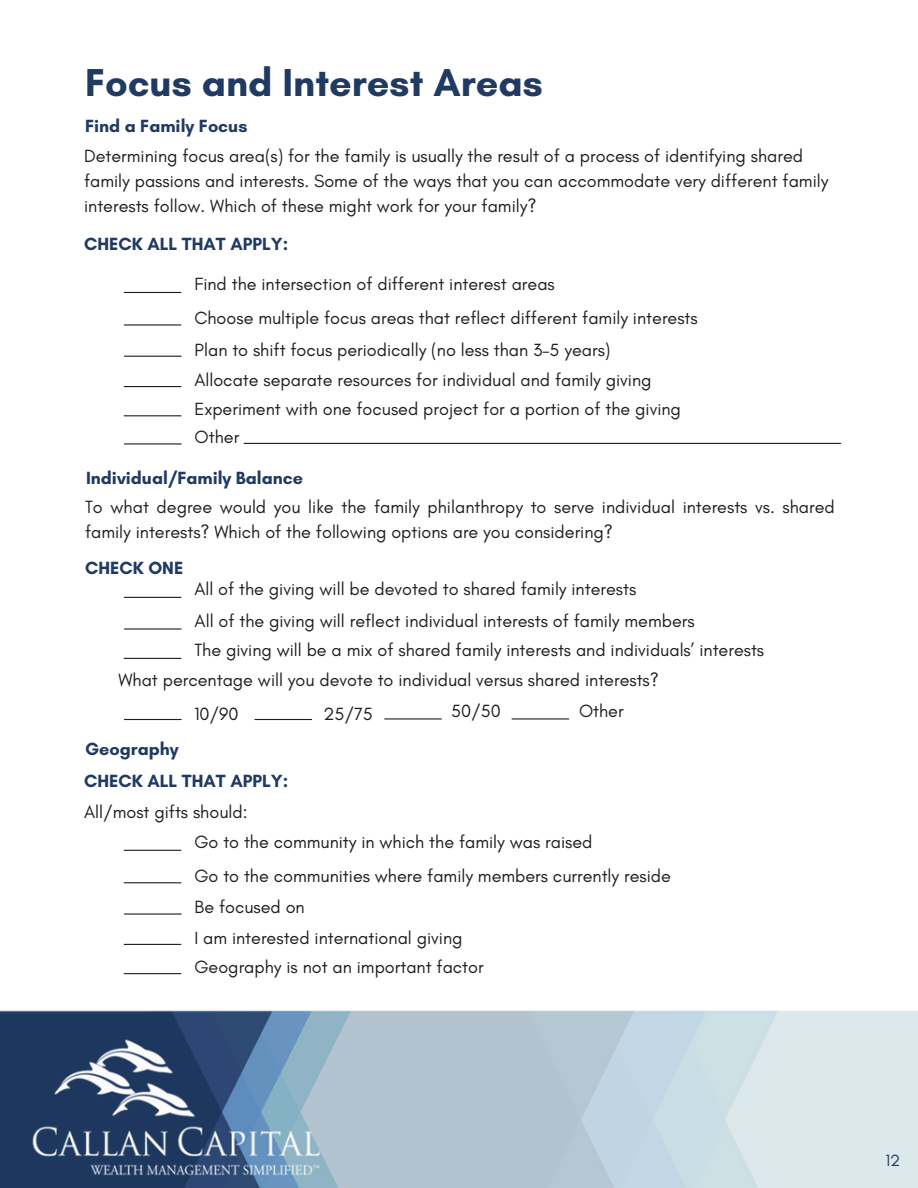
<style>
.page{position:relative;width:918px;height:1188px;background:#fff}
.page>*{position:absolute;margin:0;border:0;box-sizing:border-box;transform-origin:0 0}
.t1{font:700 39.6px "Glacial Indifference";color:#213a62}
.t2{font:18px/24.8px "Glacial Indifference";color:#1e1e1e}
.t3{font:700 18px "Glacial Indifference";color:#213a62}
.t4{font:16.5px "Glacial Indifference";color:#213a62}
</style>
<div class="page">
<img style="left:0;top:1010px;width:918px;height:178px">
<hr style="left:124px;top:292px;width:57px;height:1px;background:#1e1e1e">
<hr style="left:124px;top:324px;width:57px;height:2px;background:#1e1e1e">
<hr style="left:124px;top:356px;width:57px;height:1px;background:#1e1e1e">
<hr style="left:124px;top:386px;width:57px;height:1px;background:#1e1e1e">
<hr style="left:124px;top:415px;width:57px;height:1px;background:#1e1e1e">
<hr style="left:124px;top:443px;width:57px;height:2px;background:#1e1e1e">
<hr style="left:244px;top:443px;width:597px;height:1px;background:#1e1e1e">
<hr style="left:124px;top:597px;width:57px;height:1px;background:#1e1e1e">
<hr style="left:124px;top:628px;width:57px;height:2px;background:#1e1e1e">
<hr style="left:124px;top:658px;width:57px;height:1px;background:#1e1e1e">
<hr style="left:124px;top:719px;width:57px;height:1px;background:#1e1e1e">
<hr style="left:255px;top:719px;width:57px;height:1px;background:#1e1e1e">
<hr style="left:385px;top:718px;width:56px;height:2px;background:#1e1e1e">
<hr style="left:512px;top:718px;width:57px;height:2px;background:#1e1e1e">
<hr style="left:124px;top:850px;width:57px;height:1px;background:#1e1e1e">
<hr style="left:124px;top:882px;width:57px;height:1px;background:#1e1e1e">
<hr style="left:124px;top:913px;width:57px;height:2px;background:#1e1e1e">
<hr style="left:124px;top:944px;width:57px;height:1px;background:#1e1e1e">
<hr style="left:124px;top:973px;width:57px;height:1px;background:#1e1e1e">
<h3 class="t1" style="left:85px;top:59px;width:459px">Focus and Interest Areas</h3>
<p class="t3" style="left:85px;top:114px;width:164px">Find a Family Focus</p>
<p class="t2" style="left:84px;top:143px;width:721px">Determining focus area(s) for the family is usually the result of a process of identifying shared</p>
<p class="t2" style="left:84px;top:168px;width:746px">family passions and interests. Some of the ways that you can accommodate very different family</p>
<h2 class="t2" style="left:84px;top:193px;width:454px">interests follow. Which of these might work for your family?</h2>
<p class="t3" style="left:84px;top:233px;width:206px">CHECK ALL THAT APPLY:</p>
<p class="t2" style="left:194px;top:272px;width:362px">Find the intersection of different interest areas</p>
<p class="t2" style="left:194px;top:306px;width:505px">Choose multiple focus areas that reflect different family interests</p>
<p class="t2" style="left:195px;top:337px;width:417px">Plan to shift focus periodically (no less than 3–5 years)</p>
<p class="t2" style="left:194px;top:367px;width:459px">Allocate separate resources for individual and family giving</p>
<h3 class="t2" style="left:194px;top:397px;width:488px">Experiment with one focused project for a portion of the giving</h3>
<p class="t2" style="left:195px;top:425px;width:46px">Other</p>
<p class="t3" style="left:86px;top:467px;width:219px">Individual/Family Balance</p>
<p class="t2" style="left:85px;top:495px;width:751px">To what degree would you like the family philanthropy to serve individual interests vs. shared family interests? Which of the following options are you considering?</p>
<p class="t3" style="left:85px;top:557px;width:100px">CHECK ONE</p>
<h2 class="t2" style="left:194px;top:577px;width:443px">All of the giving will be devoted to shared family interests</h2>
<p class="t2" style="left:195px;top:608px;width:502px">All of the giving will reflect individual interests of family members</p>
<p class="t2" style="left:194px;top:638px;width:571px">The giving will be a mix of shared family interests and individuals’ interests</p>
<p class="t2" style="left:118px;top:667px;width:542px">What percentage will you devote to individual versus shared interests?</p>
<p class="t2" style="left:194px;top:701px;width:46px">10/90</p>
<p class="t2" style="left:323px;top:701px;width:51px">25/75</p>
<p class="t2" style="left:451px;top:699px;width:51px">50/50</p>
<p class="t2" style="left:579px;top:699px;width:46px">Other</p>
<p class="t3" style="left:85px;top:738px;width:95px">Geography</p>
<h3 class="t3" style="left:84px;top:770px;width:206px">CHECK ALL THAT APPLY:</h3>
<h2 class="t2" style="left:84px;top:799px;width:165px">All/most gifts should:</h2>
<p class="t2" style="left:194px;top:830px;width:400px">Go to the community in which the family was raised</p>
<p class="t2" style="left:194px;top:863px;width:478px">Go to the communities where family members currently reside</p>
<p class="t2" style="left:195px;top:895px;width:112px">Be focused on</p>
<p class="t2" style="left:194px;top:925px;width:270px">I am interested international giving</p>
<p class="t2" style="left:194px;top:954px;width:291px">Geography is not an important factor</p>
<p class="t4" style="left:885px;top:1150px;width:16px">12</p>
</div>
